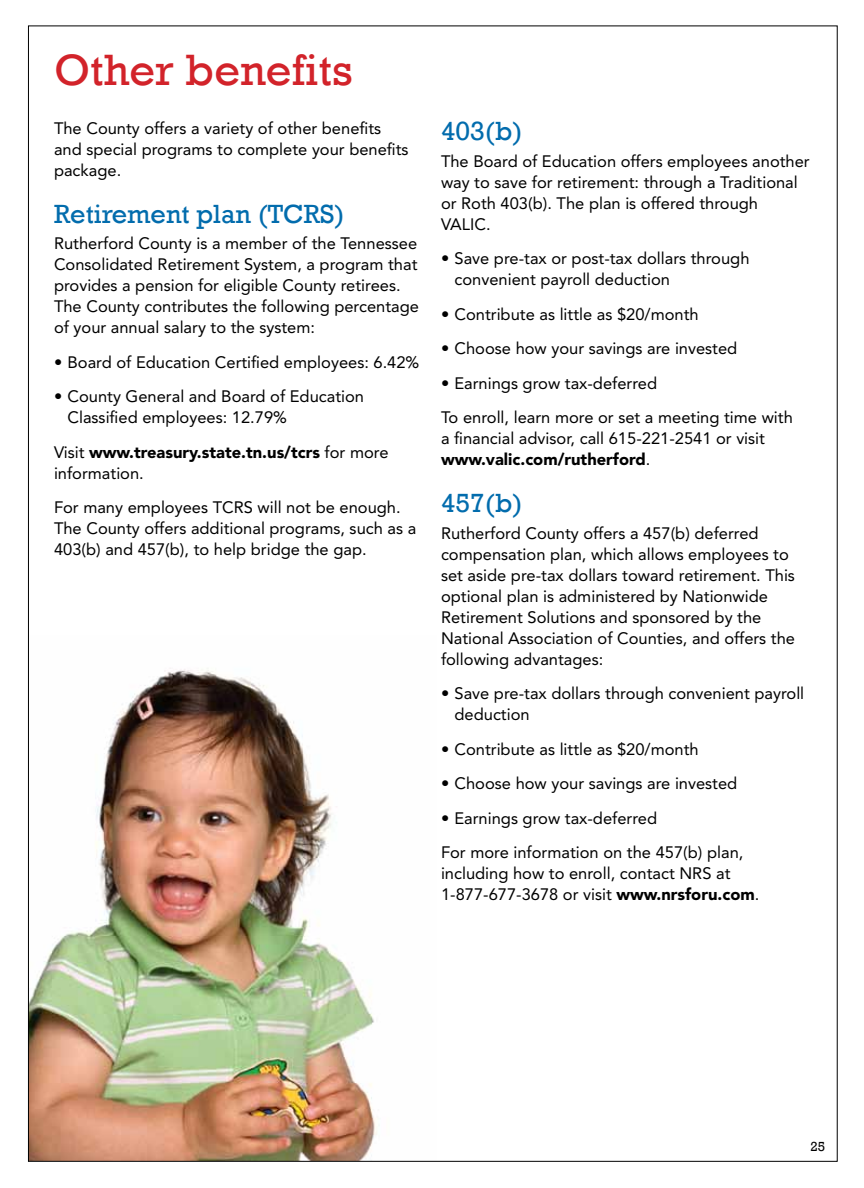
<style>
.page{position:relative;width:864px;height:1188px;background:#fff}
.page>*{position:absolute;margin:0;border:0;box-sizing:border-box;transform-origin:0 0}
.t1{font:45px "Rockwell";color:#d2232a}
.t2{font:27px "Rockwell";color:#026cad}
.t3{font:16.5px/21px "Avenir";color:#000}
.t4{font:900 16.5px/21px "Avenir";color:#000}
.t5{font:13.5px "Rockwell";color:#000}
.s1{font-weight:400}
.s2{font-weight:900}
</style>
<div class="page">
<img style="left:30px;top:668px;width:347px;height:492px">
<h1 class="t1" style="left:54px;top:44px;width:300px">Other benefits</h1>
<p class="t3" style="left:54px;top:118px;width:356px">The County offers a variety of other benefits and special programs to complete your benefits package.</p>
<h2 class="t2" style="left:54px;top:198px;width:292px">Retirement plan (TCRS)</h2>
<p class="t3" style="left:54px;top:233px;width:367px">Rutherford County is a member of the Tennessee Consolidated Retirement System, a program that provides a pension for eligible County retirees.<br>The County contributes the following percentage of your annual salary to the system:</p>
<p class="t3" style="left:54px;top:352px;width:367px">• Board of Education Certified employees: 6.42%</p>
<p class="t3" style="left:67px;top:386px;width:298px;text-indent:-13px">• County General and Board of Education<br>Classified employees: 12.79%</p>
<p class="t4" style="left:54px;top:442px;width:336px"><span class="s1">Visit</span> www.treasury.state.tn.us/tcrs <span class="s1">for more information.</span></p>
<p class="t3" style="left:54px;top:497px;width:364px">For many employees TCRS will not be enough.<br>The County offers additional programs, such as a<br>403(b) and 457(b), to help bridge the gap.</p>
<h2 class="t2" style="left:441px;top:116px;width:83px">403(b)</h2>
<p class="t3" style="left:441px;top:151px;width:370px">The Board of Education offers employees another way to save for retirement: through a Traditional or Roth 403(b). The plan is offered through VALIC.</p>
<p class="t3" style="left:454px;top:248px;width:297px;text-indent:-13px">• Save pre-tax or post-tax dollars through convenient payroll deduction</p>
<p class="t3" style="left:441px;top:304px;width:259px">• Contribute as little as $20/month</p>
<p class="t3" style="left:441px;top:338px;width:298px">• Choose how your savings are invested</p>
<p class="t3" style="left:441px;top:366px;width:353px;line-height:34.5px">• Earnings grow tax-deferred<br>To enroll, learn more or set a meeting time with</p>
<p class="t3" style="left:441px;top:428px;width:326px">a financial advisor, call 615-221-2541 or visit <span class="s2">www.valic.com/rutherford</span>.</p>
<h2 class="t2" style="left:441px;top:488px;width:83px">457(b)</h2>
<p class="t3" style="left:441px;top:523px;width:356px">Rutherford County offers a 457(b) deferred compensation plan, which allows employees to set aside pre-tax dollars toward retirement. This optional plan is administered by Nationwide Retirement Solutions and sponsored by the National Association of Counties, and offers the following advantages:</p>
<p class="t3" style="left:454px;top:683px;width:351px;text-indent:-13px">• Save pre-tax dollars through convenient payroll deduction</p>
<p class="t3" style="left:441px;top:739px;width:259px">• Contribute as little as $20/month</p>
<p class="t3" style="left:441px;top:773px;width:298px">• Choose how your savings are invested</p>
<p class="t3" style="left:441px;top:801px;width:304px;line-height:34.5px">• Earnings grow tax-deferred<br>For more information on the 457(b) plan,</p>
<p class="t3" style="left:441px;top:863px;width:320px">including how to enroll, contact NRS at<br>1-877-677-3678 or visit <span class="s2">www.nrsforu.com</span>.</p>
<p class="t5" style="left:810px;top:1139px;width:16px">25</p>
</div>
